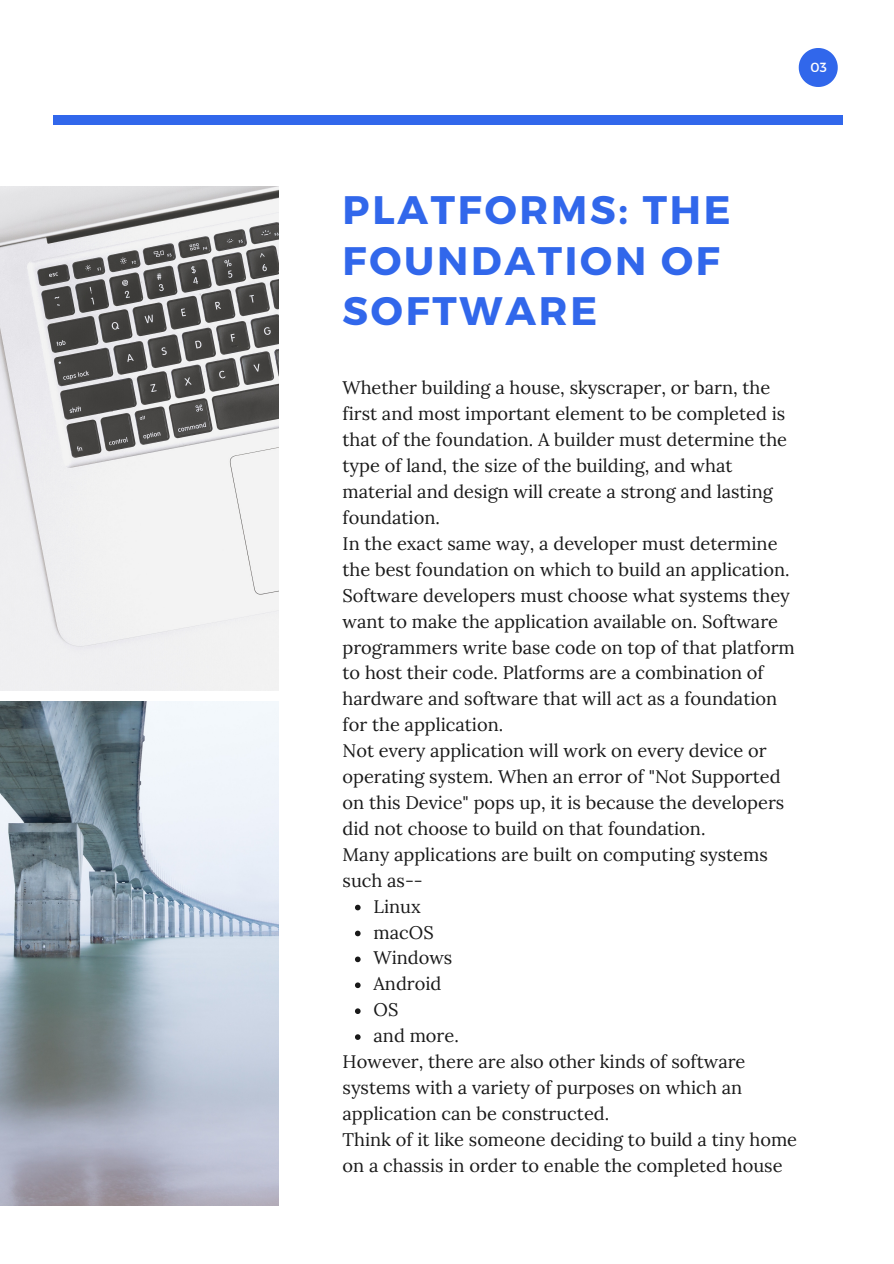
<style>
.page{position:relative;width:894px;height:1264px;background:#fff}
.page>*{position:absolute;margin:0;border:0;box-sizing:border-box;transform-origin:0 0}
.t1{font:700 39.75px/50.7px "Montserrat";letter-spacing:.07em;color:#3167eb}
.t2{font:18.15px/26px "Lora";color:#191919}
.t3{font:13.2px "Montserrat";color:#fff}
</style>
<div class="page">
<div style="left:53px;top:115px;width:790px;height:9px;background:#3167eb"></div>
<svg style="left:798px;top:48px;width:39px;height:39px"></svg>
<img style="left:0;top:701px;width:278px;height:504px">
<img style="left:0;top:187px;width:278px;height:503px">
<svg style="left:355px;top:904px;width:5px;height:6px"></svg>
<svg style="left:355px;top:930px;width:5px;height:6px"></svg>
<svg style="left:355px;top:956px;width:5px;height:6px"></svg>
<svg style="left:355px;top:982px;width:5px;height:6px"></svg>
<svg style="left:355px;top:1008px;width:5px;height:6px"></svg>
<svg style="left:355px;top:1034px;width:5px;height:5px"></svg>
<p class="t3" style="left:810px;top:59px;width:18px">03</p>
<p class="t1" style="left:342px;top:183px;width:389px">PLATFORMS: THE<br>FOUNDATION OF<br>SOFTWARE</p>
<p class="t2" style="left:342px;top:375px;width:446px">Whether building a house, skyscraper, or barn, the first and most important element to be completed is that of the foundation. A builder must determine the type of land, the size of the building, and what material and design will create a strong and lasting foundation.</p>
<p class="t2" style="left:342px;top:530px;width:448px">In the exact same way, a developer must determine the best foundation on which to build an application.</p>
<p class="t2" style="left:342px;top:582px;width:453px">Software developers must choose what systems they want to make the application available on. Software programmers write base code on top of that platform to host their code. Platforms are a combination of hardware and software that will act as a foundation for the application.</p>
<p class="t2" style="left:342px;top:737px;width:443px">Not every application will work on every device or operating system. When an error of "Not Supported on this Device" pops up, it is because the developers did not choose to build on that foundation.</p>
<p class="t2" style="left:342px;top:841px;width:426px">Many applications are built on computing systems such as--</p>
<p class="t2" style="left:373px;top:893px;width:49px">Linux</p>
<p class="t2" style="left:373px;top:918px;width:62px">macOS</p>
<p class="t2" style="left:373px;top:944px;width:80px">Windows</p>
<p class="t2" style="left:373px;top:970px;width:69px">Android</p>
<p class="t2" style="left:373px;top:996px;width:26px">OS</p>
<p class="t2" style="left:373px;top:1022px;width:87px">and more.</p>
<p class="t2" style="left:342px;top:1048px;width:404px">However, there are also other kinds of software systems with a variety of purposes on which an application can be constructed.</p>
<p class="t2" style="left:342px;top:1126px;width:456px">Think of it like someone deciding to build a tiny home on a chassis in order to enable the completed house</p>
</div>
